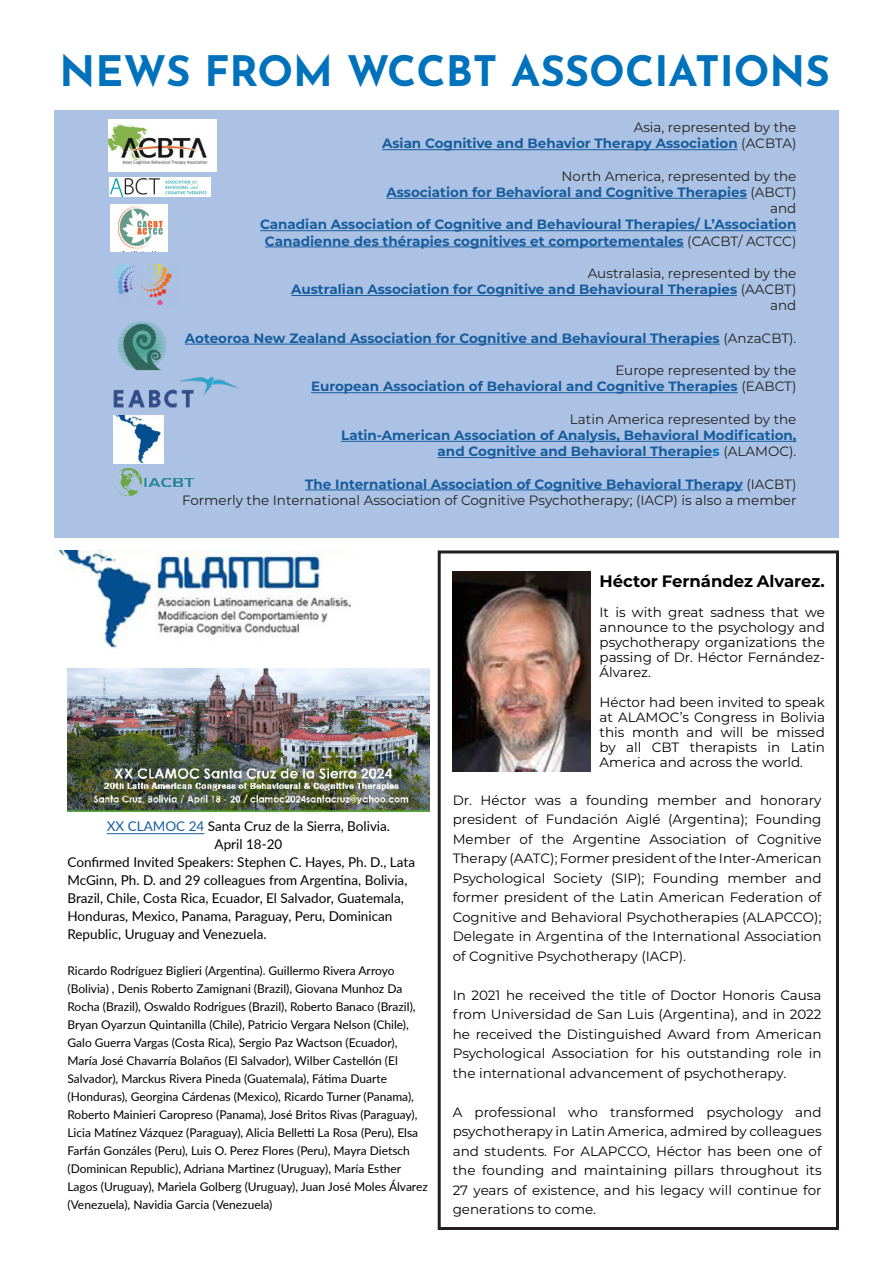
<style>
.page{position:relative;width:893px;height:1263px;background:#fff}
.page>*{position:absolute;margin:0;border:0;box-sizing:border-box;transform-origin:0 0}
.Paragraph_Style_34{font:700 42px "Josefin Sans";color:#0072bc}
.Paragraph_Style_9{font:700 16.5px "Montserrat";color:#000}
.Paragraph_Style_9-2{font:13.5px/19.5px "Montserrat";color:#000;text-align:justify}
.t1{font:700 13.5px "Montserrat";color:#175d9e}
.Paragraph_Style_9-3{font:13.5px/18px "Lato";color:#000}
.t2{font:13.5px "Montserrat";color:#231f20}
.Paragraph_Style_9-4{font:12px/18px "Lato";color:#000}
.s1{font-weight:400;color:#231f20}
.s2{color:#0072bc}
.s3{color:#175d9e}
</style>
<div class="page">
<div style="left:54px;top:111px;width:785px;height:427px;background:#abc2e4"></div>
<hr style="left:382px;top:149px;width:356px;height:1px;background:#175d9e">
<hr style="left:386px;top:198px;width:361px;height:1px;background:#175d9e">
<hr style="left:260px;top:230px;width:536px;height:1px;background:#175d9e">
<hr style="left:265px;top:247px;width:419px;height:1px;background:#175d9e">
<hr style="left:291px;top:295px;width:446px;height:1px;background:#175d9e">
<hr style="left:185px;top:344px;width:535px;height:1px;background:#175d9e">
<hr style="left:311px;top:392px;width:427px;height:1px;background:#175d9e">
<hr style="left:341px;top:441px;width:455px;height:1px;background:#175d9e">
<hr style="left:438px;top:457px;width:274px;height:1px;background:#175d9e">
<hr style="left:305px;top:490px;width:438px;height:1px;background:#175d9e">
<img style="left:109px;top:119px;width:108px;height:53px">
<img style="left:110px;top:204px;width:58px;height:47px">
<img style="left:116px;top:265px;width:56px;height:40px">
<img style="left:118px;top:321px;width:49px;height:50px">
<img style="left:113px;top:376px;width:126px;height:32px">
<img style="left:114px;top:415px;width:49px;height:48px">
<img style="left:109px;top:177px;width:101px;height:19px">
<img style="left:114px;top:469px;width:80px;height:27px">
<img style="left:453px;top:571px;width:137px;height:201px">
<img style="left:67px;top:669px;width:362px;height:142px">
<img style="left:54px;top:550px;width:297px;height:99px">
<hr style="left:107px;top:833px;width:97px;height:1px;background:#175d9e">
<div style="left:438px;top:550px;width:401px;height:680px;border:3px solid #231f20"></div>
<p class="Paragraph_Style_34" style="left:60px;top:33px;width:772px">NEWS FROM WCCBT ASSOCIATIONS</p>
<p class="t2" style="left:634px;top:118px;width:164px">Asia, represented by the</p>
<p class="t1" style="left:382px;top:134px;width:416px">Asian Cognitive and Behavior Therapy Association <span class="s1">(ACBTA)</span></p>
<p class="t2" style="left:562px;top:167px;width:236px">North America, represented by the</p>
<p class="t1" style="left:386px;top:182px;width:412px">Association for Behavioral and Cognitive Therapies <span class="s1">(ABCT)</span></p>
<p class="t2" style="left:770px;top:199px;width:28px">and</p>
<p class="t1" style="left:260px;top:215px;width:538px">Canadian Association of Cognitive and Behavioural Therapies/ L’Association</p>
<p class="t1" style="left:265px;top:231px;width:533px">Canadienne des thérapies cognitives et comportementales <span class="s1">(CACBT/ ACTCC)</span></p>
<p class="t2" style="left:588px;top:264px;width:210px">Australasia, represented by the</p>
<p class="t1" style="left:291px;top:280px;width:507px">Australian Association for Cognitive and Behavioural Therapies <span class="s1">(AACBT)</span></p>
<p class="t2" style="left:770px;top:296px;width:28px">and</p>
<p class="t1" style="left:185px;top:328px;width:613px">Aoteoroa New Zealand Association for Cognitive and Behavioural Therapies <span class="s1">(AnzaCBT).</span></p>
<p class="t2" style="left:615px;top:361px;width:183px">Europe represented by the</p>
<p class="t1" style="left:311px;top:377px;width:487px">European Association of Behavioral and Cognitive Therapies <span class="s1">(EABCT)</span></p>
<p class="t2" style="left:570px;top:410px;width:228px">Latin America represented by the</p>
<p class="t1" style="left:341px;top:425px;width:457px">Latin-American Association of Analysis, Behavioral Modification,</p>
<p class="t1" style="left:438px;top:442px;width:360px">and Cognitive and Behavioral Therapie<span class="s2">s</span> <span class="s1">(ALAMOC).</span></p>
<p class="t1" style="left:305px;top:474px;width:493px">The International Association of Cognitive Behavioral Therapy <span class="s1">(IACBT)</span></p>
<p class="t2" style="left:182px;top:491px;width:616px">Formerly the International Association of Cognitive Psychotherapy; (IACP) is also a member</p>
<p class="Paragraph_Style_9-3" style="left:107px;top:816px;width:285px"><span class="s3">XX CLAMOC 24</span> Santa Cruz de la Sierra, Bolivia.</p>
<p class="Paragraph_Style_9-3" style="left:215px;top:834px;width:69px">April 18-20</p>
<p class="Paragraph_Style_9-3" style="left:67px;top:852px;width:349px">Confirmed Invited Speakers: Stephen C. Hayes, Ph. D., Lata McGinn, Ph. D. and 29 colleagues from Argentina, Bolivia, Brazil, Chile, Costa Rica, Ecuador, El Salvador, Guatemala, Honduras, Mexico, Panama, Paraguay, Peru, Dominican Republic, Uruguay and Venezuela.</p>
<p class="Paragraph_Style_9-4" style="left:67px;top:961px;width:362px">Ricardo Rodríguez Biglieri (Argentina). Guillermo Rivera Arroyo (Bolivia) , Denis Roberto Zamignani (Brazil), Giovana Munhoz Da Rocha (Brazil), Oswaldo Rodrigues (Brazil), Roberto Banaco (Brazil), Bryan Oyarzun Quintanilla (Chile), Patricio Vergara Nelson (Chile), Galo Guerra Vargas (Costa Rica), Sergio Paz Wactson (Ecuador), María José Chavarría Bolaños (El Salvador), Wilber Castellón (El Salvador), Marckus Rivera Pineda (Guatemala), Fátima Duarte (Honduras), Georgina Cárdenas (Mexico), Ricardo Turner (Panama), Roberto Mainieri Caropreso (Panama), José Britos Rivas (Paraguay), Licia Matínez Vázquez (Paraguay), Alicia Belletti La Rosa (Peru), Elsa Farfán Gonzáles (Peru), Luis O. Perez Flores (Peru), Mayra Dietsch (Dominican Republic), Adriana Martinez (Uruguay), María Esther Lagos (Uruguay), Mariela Golberg (Uruguay), Juan José Moles Álvarez (Venezuela), Navidia Garcia (Venezuela)</p>
<p class="Paragraph_Style_9" style="left:600px;top:569px;width:227px">Héctor Fernández Alvarez.</p>
<p class="Paragraph_Style_9-2" style="left:600px;top:604px;width:227px;line-height:15px">It is with great sadness that we announce to the psychology and psychotherapy organizations the passing of Dr. Héctor Fernández-Álvarez.</p>
<p class="Paragraph_Style_9-2" style="left:600px;top:694px;width:227px;line-height:15px">Héctor had been invited to speak at ALAMOC’s Congress in Bolivia this month and will be missed by all CBT therapists in Latin America and across the world.</p>
<p class="Paragraph_Style_9-2" style="left:453px;top:790px;width:370px">Dr. Héctor was a founding member and honorary president of Fundación Aiglé (Argentina); Founding Member of the Argentine Association of Cognitive Therapy (AATC); Former president of the Inter-American Psychological Society (SIP); Founding member and former president of the Latin American Federation of Cognitive and Behavioral Psychotherapies (ALAPCCO); Delegate in Argentina of the International Association of Cognitive Psychotherapy (IACP).</p>
<p class="Paragraph_Style_9-2" style="left:453px;top:985px;width:370px">In 2021 he received the title of Doctor Honoris Causa from Universidad de San Luis (Argentina), and in 2022 he received the Distinguished Award from American Psychological Association for his outstanding role in the international advancement of psychotherapy.</p>
<p class="Paragraph_Style_9-2" style="left:453px;top:1102px;width:370px">A professional who transformed psychology and psychotherapy in Latin America, admired by colleagues and students. For ALAPCCO, Héctor has been one of the founding and maintaining pillars throughout its 27 years of existence, and his legacy will continue for generations to come.</p>
</div>
